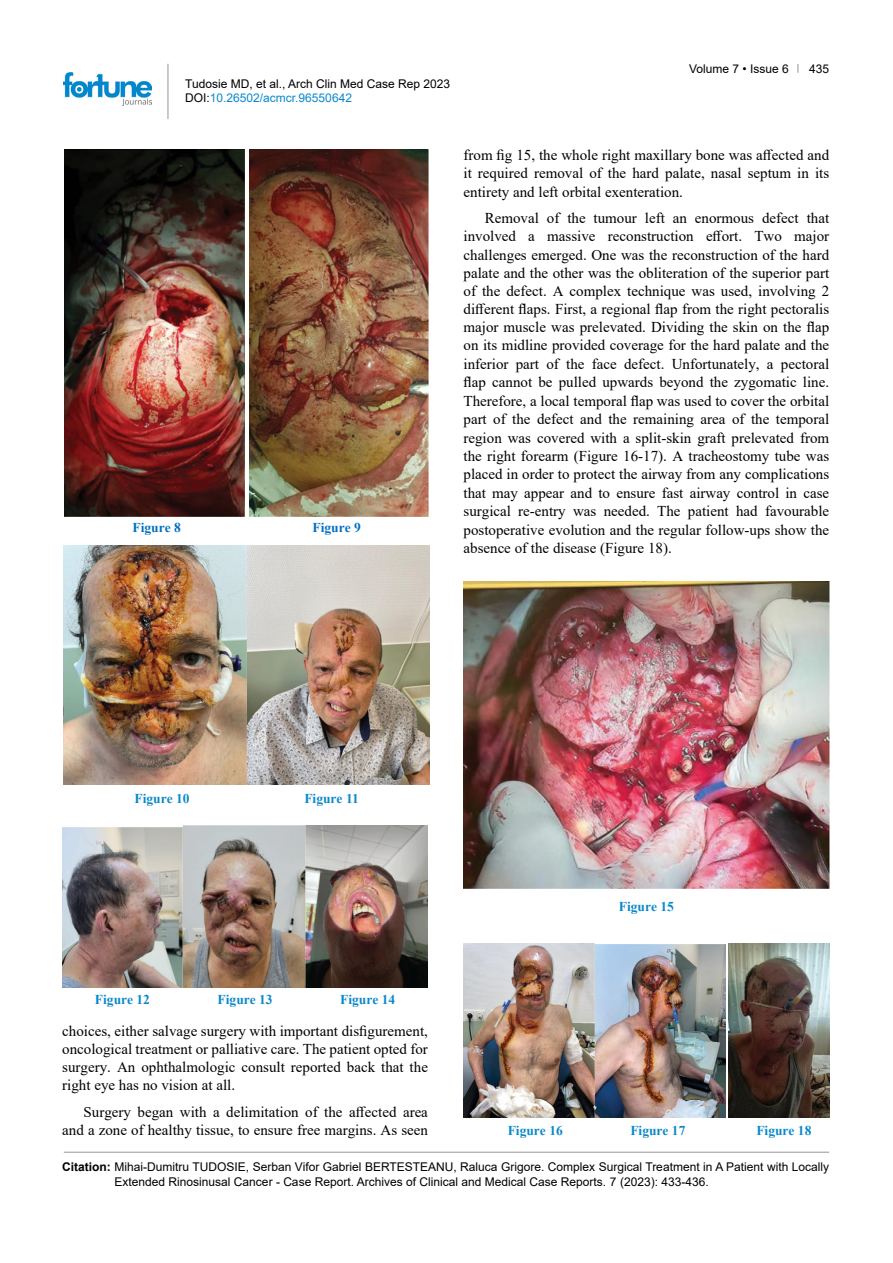
<style>
.page{position:relative;width:893px;height:1263px;background:#fff}
.page>*{position:absolute;margin:0;border:0;box-sizing:border-box;transform-origin:0 0}
.t1{font:15px/18.3px "Times New Roman";color:#000;text-align:justify}
.t2{font:700 13.5px "Times New Roman";color:#0a88ca}
.t3{font:700 13.5px "Times New Roman";color:#0070c0}
.t4{font:12px/14.4px "Arial";color:#000}
.s1{color:#0a88ca}
.s2{font-weight:700}
</style>
<div class="page">
<hr style="left:168px;top:64px;width:1px;height:55px;background:#939598">
<img style="left:64px;top:72px;width:88px;height:33px">
<hr style="left:64px;top:1152px;width:765px;height:1px;background:#939598">
<img style="left:65px;top:150px;width:179px;height:367px">
<img style="left:250px;top:150px;width:179px;height:367px">
<img style="left:64px;top:546px;width:365px;height:238px">
<img style="left:62px;top:826px;width:366px;height:161px">
<img style="left:463px;top:943px;width:263px;height:174px">
<img style="left:729px;top:943px;width:100px;height:174px">
<img style="left:463px;top:582px;width:366px;height:306px">
<p class="t4" style="left:185px;top:76px;width:266px">Tudosie MD, et al., Arch Clin Med Case Rep 2023<br>DOI:<span class="s1">10.26502/acmcr.96550642</span></p>
<p class="t4" style="left:689px;top:61px;width:101px">Volume 7 • Issue 6</p>
<p class="t4" style="left:809px;top:61px;width:22px">435</p>
<p class="t3" style="left:132px;top:518px;width:50px">Figure 8</p>
<p class="t3" style="left:312px;top:518px;width:50px">Figure 9</p>
<p class="t1" style="left:463px;top:146px;width:367px">from fig 15, the whole right maxillary bone was affected and it required removal of the hard palate, nasal septum in its entirety and left orbital exenteration.</p>
<p class="t1" style="left:463px;top:209px;width:367px;text-indent:21px">Removal of the tumour left an enormous defect that involved a massive reconstruction effort. Two major challenges emerged. One was the reconstruction of the hard palate and the other was the obliteration of the superior part of the defect. A complex technique was used, involving 2 different flaps. First, a regional flap from the right pectoralis major muscle was prelevated. Dividing the skin on the flap on its midline provided coverage for the hard palate and the inferior part of the face defect. Unfortunately, a pectoral flap cannot be pulled upwards beyond the zygomatic line.<br>Therefore, a local temporal flap was used to cover the orbital part of the defect and the remaining area of the temporal region was covered with a split-skin graft prelevated from the right forearm (Figure 16-17). A tracheostomy tube was placed in order to protect the airway from any complications that may appear and to ensure fast airway control in case surgical re-entry was needed. The patient had favourable postoperative evolution and the regular follow-ups show the absence of the disease (Figure 18).</p>
<p class="t2" style="left:135px;top:789px;width:57px">Figure 10</p>
<p class="t2" style="left:304px;top:789px;width:56px">Figure 11</p>
<p class="t2" style="left:95px;top:990px;width:57px">Figure 12</p>
<p class="t2" style="left:218px;top:990px;width:57px">Figure 13</p>
<p class="t2" style="left:340px;top:990px;width:57px">Figure 14</p>
<p class="t1" style="left:62px;top:1021px;width:367px">choices, either salvage surgery with important disfigurement, oncological treatment or palliative care. The patient opted for surgery. An ophthalmologic consult reported back that the right eye has no vision at all.</p>
<p class="t1" style="left:62px;top:1102px;width:367px;text-align:right">Surgery began with a delimitation of the affected area and a zone of healthy tissue, to ensure free margins. As seen</p>
<p class="t2" style="left:619px;top:896px;width:57px">Figure 15</p>
<p class="t2" style="left:508px;top:1121px;width:57px">Figure 16</p>
<p class="t2" style="left:630px;top:1121px;width:57px">Figure 17</p>
<p class="t2" style="left:756px;top:1121px;width:57px">Figure 18</p>
<p class="t4" style="left:115px;top:1159px;width:716px;line-height:15px;text-indent:-52px"><span class="s2">Citation:</span> Mihai-Dumitru TUDOSIE, Serban Vifor Gabriel BERTESTEANU, Raluca Grigore. Complex Surgical Treatment in A Patient with Locally<br>Extended Rinosinusal Cancer - Case Report. Archives of Clinical and Medical Case Reports. 7 (2023): 433-436.</p>
</div>
